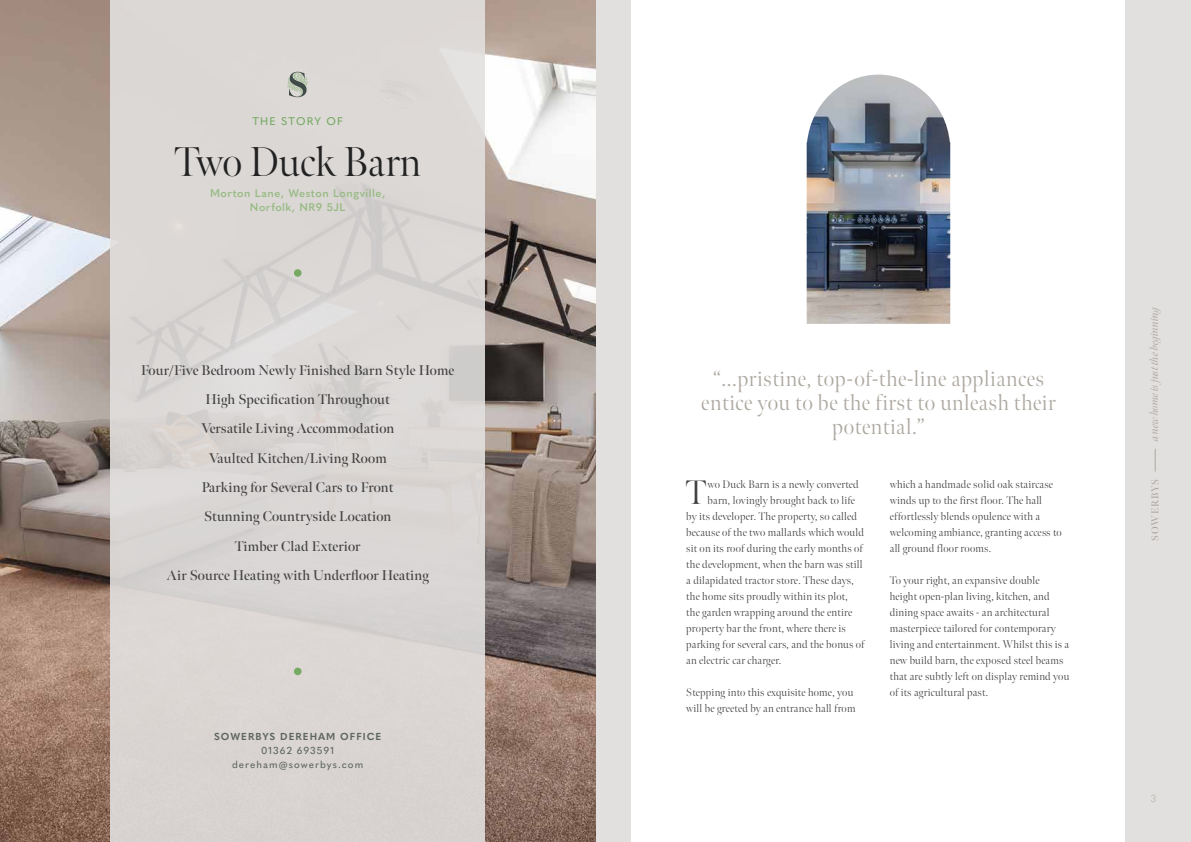
<style>
.page{position:relative;width:1191px;height:842px;background:#fff}
.page>*{position:absolute;margin:0;border:0;box-sizing:border-box;transform-origin:0 0}
.t1{font:300 41.5px "Meno Banner";color:#222223}
.t2{font:300 34px "Meno Banner";color:#434141}
.t3{font:300 22px/24px "Meno Banner";letter-spacing:.025em;color:#ada8a0;text-align:center}
.t4{font:600 14px/29.3px "Meno Banner";letter-spacing:.01em;color:#434141;text-align:center}
.t5{font:300 11px/16px "Meno Banner";letter-spacing:.02em;color:#434141}
.t6{font:600 11px/14px "Quasimoda";letter-spacing:.05em;color:#96ba81;text-align:center}
.t7{font:italic 11px "Meno Banner";letter-spacing:-.01em;color:#ada8a0}
.t8{font:500 11px "Quasimoda";letter-spacing:.1em;color:#76aa62}
.t9{font:500 10px/14px "Quasimoda";letter-spacing:.1em;color:#5e6662;text-align:center}
.t10{font:700 10px "Quasimoda";letter-spacing:.1em;color:#5e6662}
.t11{font:600 10px "Meno Banner";letter-spacing:.08em;color:#ada8a0}
.t12{font:300 10px "Quasimoda";color:#ada8a0}
</style>
<div class="page">
<div style="left:595px;top:0;width:596px;height:842px;background:#e2e0df"></div>
<svg style="left:1155px;top:449px;width:1px;height:22px"></svg>
<img style="left:0;top:0;width:595px;height:842px">
<div style="left:111px;top:0;width:374px;height:842px;background:#dbd7d5"></div>
<div style="left:294px;top:269px;width:7px;height:8px;background:#76aa62;border-radius:50%"></div>
<div style="left:294px;top:668px;width:7px;height:7px;background:#76aa62;border-radius:50%"></div>
<svg style="left:287px;top:72px;width:21px;height:25px"></svg>
<div style="left:631px;top:0;width:494px;height:842px;background:#fff"></div>
<img style="left:806px;top:75px;width:144px;height:249px">
<p class="t8" style="left:252px;top:113px;width:92px">THE STORY OF</p>
<h1 class="t1" style="left:174px;top:137px;width:248px">Two Duck Barn</h1>
<p class="t6" style="left:210px;top:186px;width:177px">Morton Lane, Weston Longville,<br>Norfolk, NR9 5JL</p>
<p class="t4" style="left:141px;top:355px;width:315px">Four/Five Bedroom Newly Finished Barn Style Home High Specification Throughout<br>Versatile Living Accommodation<br>Vaulted Kitchen/Living Room<br>Parking for Several Cars to Front<br>Stunning Countryside Location<br>Timber Clad Exterior<br>Air Source Heating with Underfloor Heating</p>
<p class="t10" style="left:214px;top:728px;width:169px">SOWERBYS DEREHAM OFFICE</p>
<p class="t9" style="left:232px;top:742px;width:133px">01362 693591 dereham@sowerbys.com</p>
<h3 class="t3" style="left:701px;top:367px;width:356px">“...pristine, top-of-the-line appliances entice you to be the first to unleash their potential.”</h3>
<h2 class="t2" style="left:685px;top:472px;width:23px">T</h2>
<p class="t5" style="left:707px;top:477px;width:153px">wo Duck Barn is a newly converted</p>
<p class="t5" style="left:707px;top:493px;width:149px">barn, lovingly brought back to life</p>
<p class="t5" style="left:686px;top:509px;width:172px">by its developer. The property, so called</p>
<p class="t5" style="left:686px;top:525px;width:179px">because of the two mallards which would</p>
<p class="t5" style="left:686px;top:541px;width:178px">sit on its roof during the early months of</p>
<p class="t5" style="left:686px;top:557px;width:178px">the development, when the barn was still</p>
<p class="t5" style="left:686px;top:573px;width:169px">a dilapidated tractor store. These days,</p>
<p class="t5" style="left:686px;top:589px;width:163px">the home sits proudly within its plot,</p>
<p class="t5" style="left:686px;top:605px;width:167px">the garden wrapping around the entire</p>
<p class="t5" style="left:686px;top:621px;width:161px">property bar the front, where there is</p>
<p class="t5" style="left:686px;top:637px;width:180px">parking for several cars, and the bonus of</p>
<p class="t5" style="left:686px;top:653px;width:97px">an electric car charger.</p>
<p class="t5" style="left:686px;top:685px;width:171px">Stepping into this exquisite home, you will be greeted by an entrance hall from</p>
<p class="t5" style="left:889px;top:477px;width:173px">which a handmade solid oak staircase winds up to the first floor. The hall effortlessly blends opulence with a welcoming ambiance, granting access to all ground floor rooms.</p>
<p class="t5" style="left:889px;top:573px;width:181px">To your right, an expansive double height open-plan living, kitchen, and dining space awaits - an architectural masterpiece tailored for contemporary living and entertainment. Whilst this is a new build barn, the exposed steel beams that are subtly left on display remind you of its agricultural past.</p>
<p class="t7" style="left:1147px;top:441px;width:138px;rotate:-90deg">a new home is just the beginning</p>
<p class="t11" style="left:1149px;top:541px;width:63px;rotate:-90deg">SOWERBYS</p>
<p class="t12" style="left:1150px;top:791px;width:7px">3</p>
</div>
